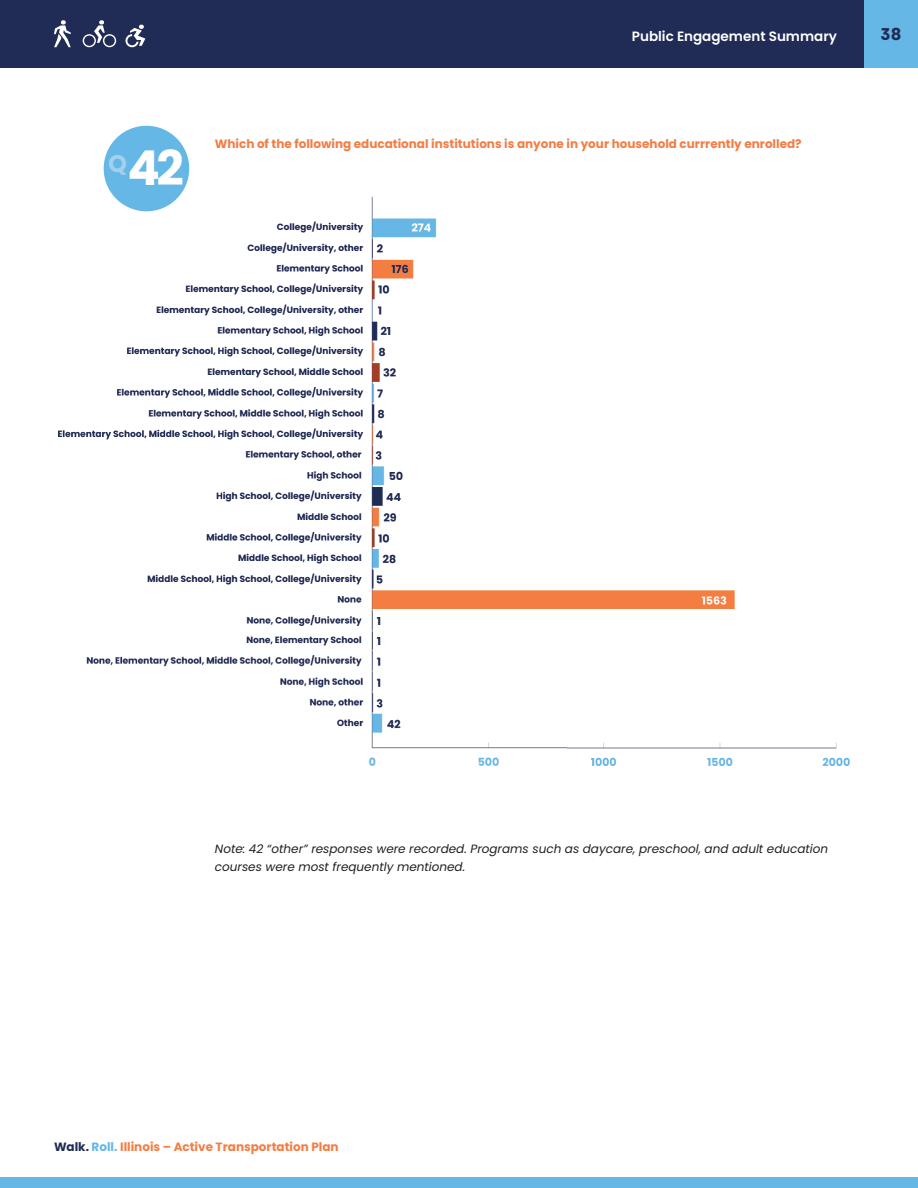
<style>
.page{position:relative;width:918px;height:1188px;background:#fff}
.page>*{position:absolute;margin:0;border:0;box-sizing:border-box;transform-origin:0 0}
.t1{font:700 48px "Poppins";color:#fff}
.t2{font:700 24px "Poppins";color:#a3d0ee}
.t3{font:700 16.5px "Poppins";color:#202c55}
.t4{font:600 13.5px "Poppins";color:#fff}
.t5{font:700 12px "Poppins";color:#f47d44}
.t6{font:italic 12px/18px "Poppins";color:#231f20}
.s1{color:#202c55}
.s2{color:#65b7e6}
</style>
<div class="page">
<div style="left:0;top:0;width:918px;height:68px;background:#202c55"></div>
<div style="left:0;top:1178px;width:918px;height:10px;background:#65b7e6"></div>
<div style="left:864px;top:0;width:54px;height:68px;background:#65b7e6"></div>
<svg style="left:54px;top:20px;width:17px;height:27px"></svg>
<svg style="left:83px;top:20px;width:33px;height:27px"></svg>
<svg style="left:125px;top:25px;width:20px;height:22px"></svg>
<img style="left:58px;top:169px;width:792px;height:597px">
<div style="left:104px;top:126px;width:85px;height:85px;background:#65b7e6;border-radius:50%"></div>
<p class="t4" style="left:632px;top:28px;width:207px">Public Engagement Summary</p>
<h1 class="t1" style="left:127px;top:141px;width:58px">42</h1>
<h2 class="t2" style="left:108px;top:149px;width:20px">Q</h2>
<p class="t5" style="left:215px;top:136px;width:588px">Which of the following educational institutions is anyone in your household currrently enrolled?</p>
<h3 class="t3" style="left:881px;top:24px;width:22px">38</h3>
<p class="t6" style="left:215px;top:840px;width:615px">Note: 42 “other” responses were recorded. Programs such as daycare, preschool, and adult education courses were most frequently mentioned.</p>
<p class="t5" style="left:54px;top:1140px;width:286px"><span class="s1">Walk.</span> <span class="s2">Roll.</span> Illinois – Active Transportation Plan</p>
</div>
